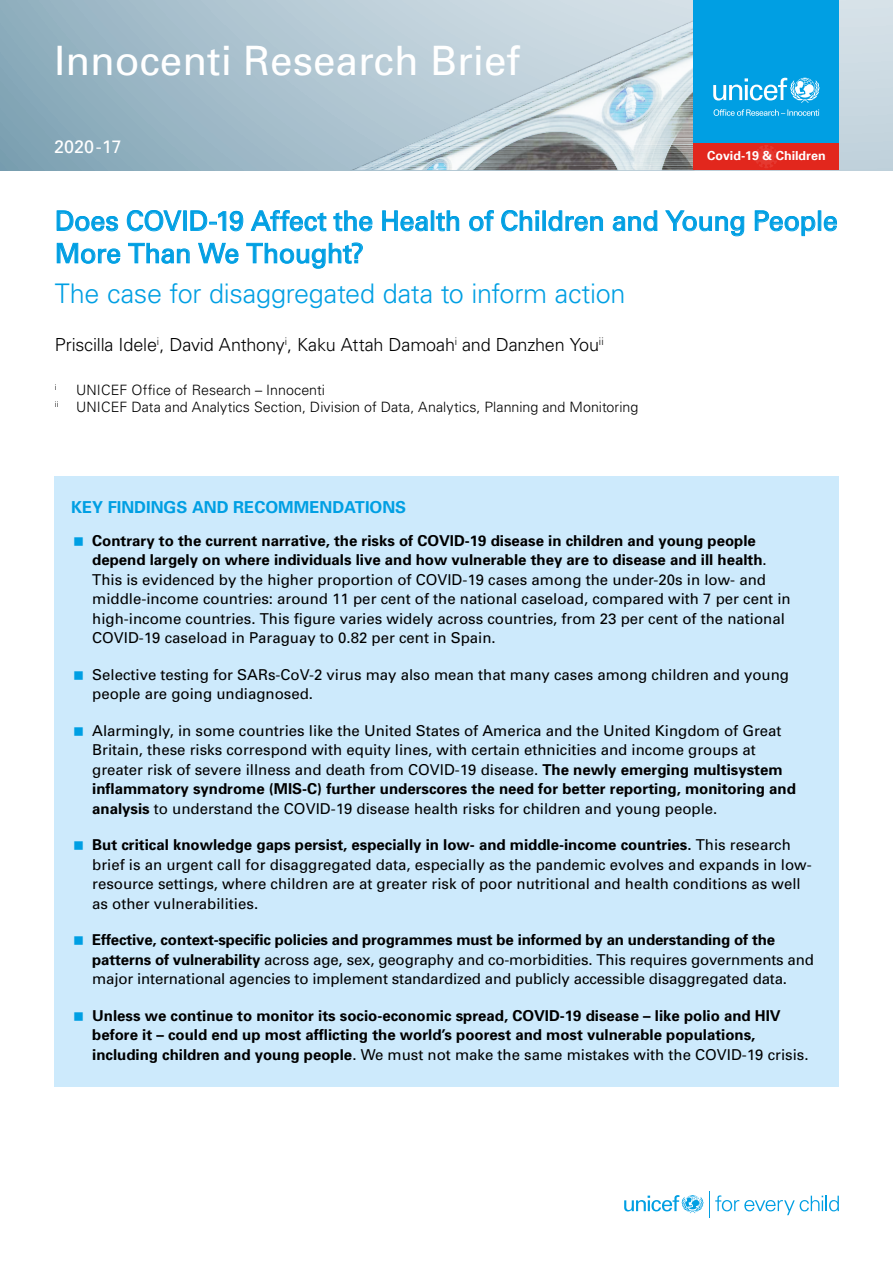
<style>
.page{position:relative;width:893px;height:1263px;background:#fff}
.page>*{position:absolute;margin:0;border:0;box-sizing:border-box;transform-origin:0 0}
.t1{font:40.5px "Univers";color:#fff}
.t2{font:27px/32.4px "Univers";letter-spacing:-.015em;color:#009fe3}
.t3{font:300 27px "Univers";letter-spacing:-.01em;color:#009fe3}
.t4{font:300 18px "Univers";letter-spacing:-.01em;color:#000}
.t5{font:18px "Univers";color:#fff}
.t6{font:700 16.5px "Univers";color:#009fe3}
.t7{font:15px/19.5px "Univers";color:#000}
.t8{font:700 15px/19.5px "Univers";color:#000}
.t9{font:300 14.25px/17.1px "Univers";letter-spacing:.005em;color:#000}
.t10{font:700 12.45px "Univers";color:#fff}
.t11{font:300 8.25px "Univers";color:#000}
.s1{font-weight:700}
.s2{font-weight:400}
</style>
<div class="page">
<svg style="left:0;top:0;width:893px;height:170px;background:#a2bcc9"></svg>
<img style="left:343px;top:0;width:351px;height:170px">
<div style="left:694px;top:0;width:145px;height:143px;background:#009fe3"></div>
<svg style="left:713px;top:78px;width:106px;height:25px"></svg>
<svg style="left:714px;top:109px;width:105px;height:7px"></svg>
<div style="left:694px;top:143px;width:145px;height:27px;background:#e2271d"></div>
<svg style="left:755px;top:145px;width:23px;height:23px"></svg>
<div style="left:54px;top:476px;width:785px;height:53px;background:#cdeafc"></div>
<div style="left:54px;top:520px;width:785px;height:139px;background:#cdeafc"></div>
<div style="left:54px;top:655px;width:785px;height:60px;background:#cdeafc"></div>
<div style="left:54px;top:711px;width:785px;height:118px;background:#cdeafc"></div>
<div style="left:54px;top:825px;width:785px;height:99px;background:#cdeafc"></div>
<div style="left:54px;top:920px;width:785px;height:80px;background:#cdeafc"></div>
<div style="left:54px;top:995px;width:785px;height:91px;background:#cdeafc"></div>
<svg style="left:56px;top:210px;width:62px;height:22px"></svg>
<svg style="left:127px;top:210px;width:55px;height:22px"></svg>
<div style="left:183px;top:211px;width:4px;height:20px;border:1px solid #009fe3"></div>
<svg style="left:190px;top:210px;width:54px;height:22px"></svg>
<svg style="left:250px;top:210px;width:77px;height:22px"></svg>
<svg style="left:333px;top:210px;width:40px;height:22px"></svg>
<svg style="left:382px;top:210px;width:46px;height:22px"></svg>
<div style="left:431px;top:211px;width:3px;height:20px;border:1px solid #009fe3"></div>
<svg style="left:436px;top:210px;width:23px;height:22px"></svg>
<svg style="left:469px;top:210px;width:25px;height:22px"></svg>
<svg style="left:501px;top:210px;width:38px;height:22px"></svg>
<div style="left:542px;top:211px;width:4px;height:20px;border:1px solid #009fe3"></div>
<svg style="left:548px;top:210px;width:55px;height:22px"></svg>
<svg style="left:612px;top:210px;width:46px;height:22px"></svg>
<svg style="left:665px;top:210px;width:80px;height:27px"></svg>
<svg style="left:755px;top:210px;width:61px;height:27px"></svg>
<div style="left:818px;top:211px;width:3px;height:20px;border:1px solid #009fe3"></div>
<svg style="left:823px;top:216px;width:14px;height:16px"></svg>
<svg style="left:57px;top:242px;width:64px;height:22px"></svg>
<svg style="left:128px;top:243px;width:62px;height:21px"></svg>
<svg style="left:198px;top:242px;width:41px;height:22px"></svg>
<svg style="left:246px;top:242px;width:117px;height:27px"></svg>
<svg style="left:624px;top:1195px;width:79px;height:18px"></svg>
<svg style="left:709px;top:1191px;width:130px;height:27px"></svg>
<h1 class="t1" style="left:54px;top:35px;width:467px">Innocenti Research Brief</h1>
<p class="t5" style="left:54px;top:136px;width:69px">2020-17</p>
<p class="t10" style="left:707px;top:149px;width:120px">Covid-19 &amp; Children</p>
<h2 class="t2" style="left:55px;top:204px;width:785px">Does COVID-19 Affect the Health of Children and Young People<br>More Than We Thought?</h2>
<h2 class="t3" style="left:55px;top:277px;width:572px">The case for disaggregated data to inform action</h2>
<p class="t4" style="left:55px;top:334px;width:550px">Priscilla Idele<sup>i</sup>, David Anthony<sup>i</sup>, Kaku Attah Damoah<sup>i</sup> and Danzhen You<sup>ii</sup></p>
<p class="t11" style="left:55px;top:382px;width:3px">i</p>
<p class="t9" style="left:55px;top:381px;width:585px;text-indent:21px">UNICEF Office of Research – Innocenti<br><sup>ii</sup> UNICEF Data and Analytics Section, Division of Data, Analytics, Planning and Monitoring</p>
<p class="t6" style="left:71px;top:497px;width:337px">KEY FINDINGS AND RECOMMENDATIONS</p>
<p class="t7" style="left:92px;top:530px;width:700px"><span class="s1">Contrary to the current narrative, the risks of COVID-19 disease in children and young people depend largely on where individuals live and how vulnerable they are to disease and ill health</span>.<br>This is evidenced by the higher proportion of COVID-19 cases among the under-20s in low- and middle-income countries: around 11 per cent of the national caseload, compared with 7 per cent in high-income countries. This figure varies widely across countries, from 23 per cent of the national COVID-19 caseload in Paraguay to 0.82 per cent in Spain.</p>
<p class="t7" style="left:92px;top:664px;width:698px">Selective testing for SARs-CoV-2 virus may also mean that many cases among children and young people are going undiagnosed.</p>
<p class="t7" style="left:92px;top:720px;width:705px">Alarmingly, in some countries like the United States of America and the United Kingdom of Great Britain, these risks correspond with equity lines, with certain ethnicities and income groups at greater risk of severe illness and death from COVID-19 disease. <span class="s1">The newly emerging multisystem inflammatory syndrome (MIS-C) further underscores the need for better reporting, monitoring and analysis</span> to understand the COVID-19 disease health risks for children and young people.</p>
<p class="t7" style="left:92px;top:835px;width:721px"><span class="s1">But critical knowledge gaps persist, especially in low- and middle-income countries.</span> This research brief is an urgent call for disaggregated data, especially as the pandemic evolves and expands in low&shy;resource settings, where children are at greater risk of poor nutritional and health conditions as well as other vulnerabilities.</p>
<p class="t7" style="left:92px;top:930px;width:723px"><span class="s1">Effective, context-specific policies and programmes must be informed by an understanding of the patterns of vulnerability</span> across age, sex, geography and co-morbidities. This requires governments and major international agencies to implement standardized and publicly accessible disaggregated data.</p>
<p class="t8" style="left:92px;top:1005px;width:718px">Unless we continue to monitor its socio-economic spread, COVID-19 disease – like polio and HIV before it – could end up most afflicting the world’s poorest and most vulnerable populations, including children and young people<span class="s2">. We must not make the same mistakes with the COVID-19 crisis.</span></p>
</div>
